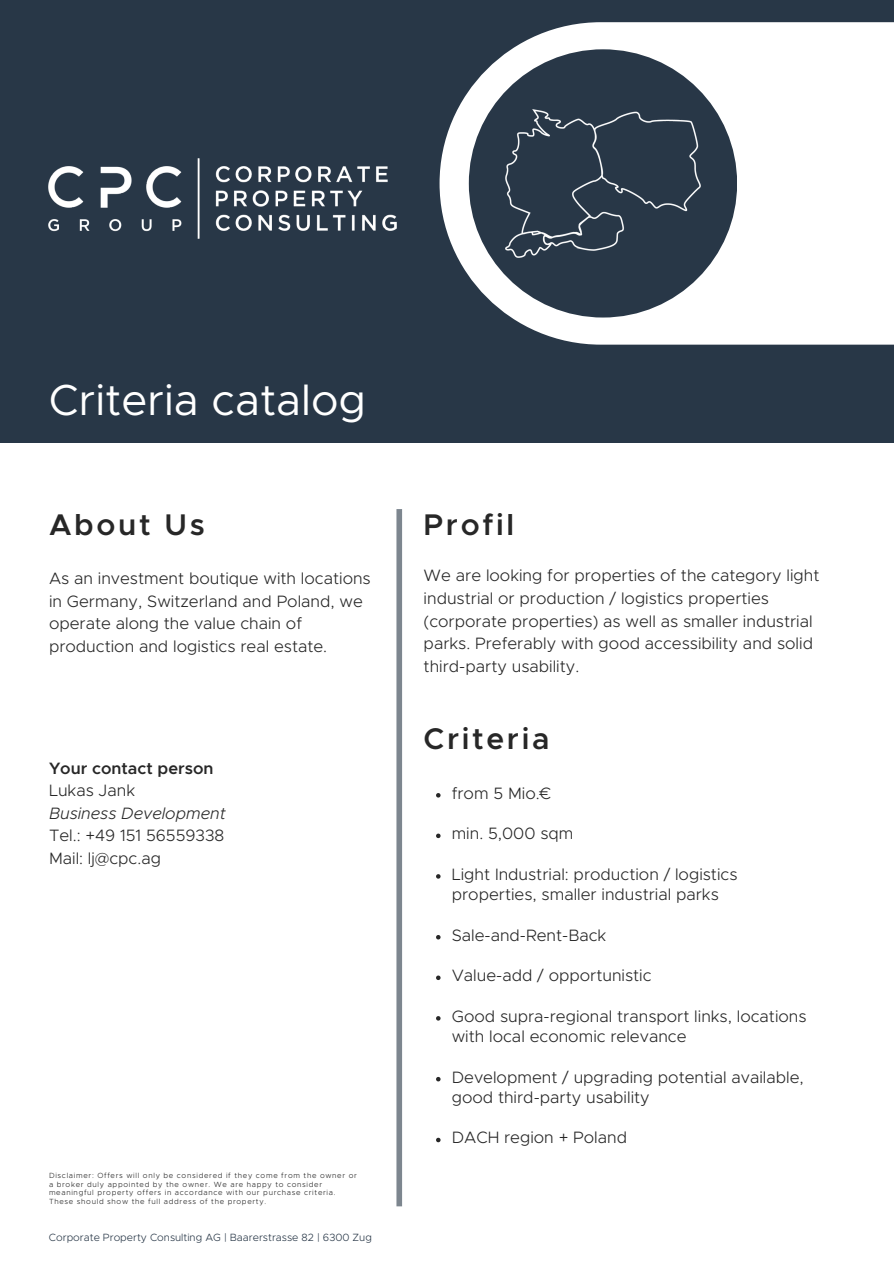
<style>
.page{position:relative;width:894px;height:1264px;background:#fff}
.page>*{position:absolute;margin:0;border:0;box-sizing:border-box;transform-origin:0 0}
.t1{font:43.5px "Metropolis";color:#fff}
.t2{font:600 30px "Metropolis";letter-spacing:.09em;color:#272727}
.t3{font:300 16.5px/22.5px "Metropolis";color:#272727}
.t4{font:italic 300 16.5px "Metropolis";color:#272727}
.t5{font:600 16.5px "Metropolis";color:#272727}
.t6{font:300 10.5px "Metropolis";color:#283747}
.t7{font:300 7.5px/8.7px "Metropolis";letter-spacing:.09em;color:#272727}
</style>
<div class="page">
<div style="left:396px;top:509px;width:6px;height:697px;background:#7d868f"></div>
<div style="left:0;top:0;width:893px;height:443px;background:#283747"></div>
<svg style="left:439px;top:22px;width:454px;height:322px;background:#e3e5e7"></svg>
<img style="left:49px;top:158px;width:347px;height:80px">
<div style="left:468px;top:49px;width:269px;height:268px;background:#283747;border-radius:50%"></div>
<img style="left:505px;top:110px;width:195px;height:147px">
<svg style="left:436px;top:793px;width:4px;height:4px"></svg>
<svg style="left:436px;top:833px;width:4px;height:5px"></svg>
<svg style="left:436px;top:874px;width:4px;height:4px"></svg>
<svg style="left:436px;top:935px;width:4px;height:4px"></svg>
<svg style="left:436px;top:975px;width:4px;height:5px"></svg>
<svg style="left:436px;top:1016px;width:4px;height:4px"></svg>
<svg style="left:436px;top:1076px;width:4px;height:5px"></svg>
<svg style="left:436px;top:1137px;width:4px;height:5px"></svg>
<p class="t1" style="left:49px;top:381px;width:318px">Criteria catalog</p>
<p class="t2" style="left:49px;top:511px;width:157px">About Us</p>
<p class="t3" style="left:49px;top:568px;width:323px">As an investment boutique with locations in Germany, Switzerland and Poland, we operate along the value chain of production and logistics real estate.</p>
<p class="t5" style="left:49px;top:760px;width:166px">Your contact person</p>
<p class="t3" style="left:49px;top:780px;width:88px">Lukas Jank</p>
<p class="t4" style="left:49px;top:805px;width:178px">Business Development</p>
<p class="t3" style="left:49px;top:825px;width:177px">Tel.: +49 151 56559338</p>
<p class="t3" style="left:49px;top:847px;width:113px">Mail: lj@cpc.ag</p>
<p class="t7" style="left:49px;top:1171px;width:309px">Disclaimer: Offers will only be considered if they come from the owner or a broker duly appointed by the owner. We are happy to consider meaningful property offers in accordance with our purchase criteria.<br>These should show the full address of the property.</p>
<p class="t6" style="left:49px;top:1232px;width:324px">Corporate Property Consulting AG | Baarerstrasse 82 | 6300 Zug</p>
<p class="t2" style="left:423px;top:511px;width:92px">Profil</p>
<p class="t3" style="left:423px;top:565px;width:397px">We are looking for properties of the category light industrial or production / logistics properties (corporate properties) as well as smaller industrial parks. Preferably with good accessibility and solid third-party usability.</p>
<p class="t2" style="left:423px;top:725px;width:127px">Criteria</p>
<p class="t3" style="left:451px;top:782px;width:101px">from 5 Mio.€</p>
<p class="t3" style="left:451px;top:823px;width:123px">min. 5,000 sqm</p>
<p class="t3" style="left:451px;top:864px;width:287px;line-height:20.2px">Light Industrial: production / logistics properties, smaller industrial parks</p>
<p class="t3" style="left:451px;top:924px;width:156px">Sale-and-Rent-Back</p>
<p class="t3" style="left:451px;top:965px;width:201px">Value-add / opportunistic</p>
<p class="t3" style="left:451px;top:1006px;width:356px;line-height:20.2px">Good supra-regional transport links, locations with local economic relevance</p>
<p class="t3" style="left:451px;top:1067px;width:353px;line-height:20.2px">Development / upgrading potential available, good third-party usability</p>
<p class="t3" style="left:451px;top:1127px;width:177px">DACH region + Poland</p>
</div>
